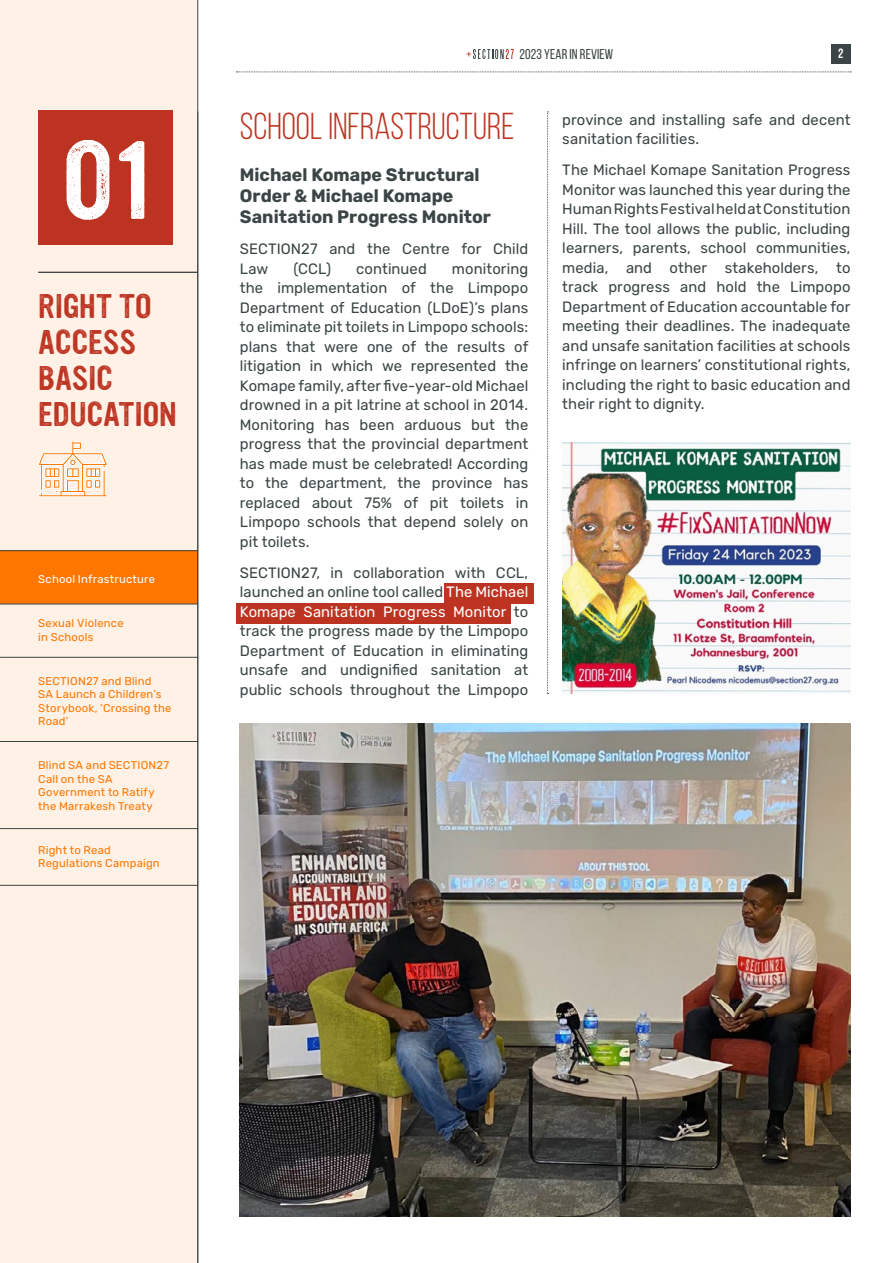
<style>
.page{position:relative;width:893px;height:1263px;background:#fff}
.page>*{position:absolute;margin:0;border:0;box-sizing:border-box;transform-origin:0 0}
.t1{font:97.5px "YWFT Ultramagnetic Rough Regular One";color:#fff}
.t2{font:37.5px "Bebas Neue";color:#bd3321}
.t3{font:30px/36px "YWFT Ultramagnetic Rough Regular One";letter-spacing:-.015em;color:#bd3321}
.t4{font:700 18px/21px "Rubik";color:#3b4545}
.t5{font:15px/19.5px "Rubik";letter-spacing:.005em;color:#3b4545;text-align:justify}
.t6{font:14.25px "Bebas Neue";letter-spacing:.01em;color:#3b4545}
.t7{font:700 13.5px "Bebas Neue";color:#fff}
.t8{font:11.25px/13.5px "Rubik";letter-spacing:.02em;color:#f70}
.t9{font:11.25px "Rubik";letter-spacing:.02em;color:#fff}
.s1{color:#fff}
</style>
<div class="page">
<div style="left:0;top:0;width:198px;height:1263px;background:#fff1e6"></div>
<div style="left:0;top:551px;width:198px;height:53px;background:#f70"></div>
<hr style="left:0;top:604px;width:198px;height:1px;background:#3b4545">
<hr style="left:0;top:828px;width:198px;height:1px;background:#3b4545">
<hr style="left:0;top:885px;width:198px;height:1px;background:#3b4545">
<hr style="left:0;top:550px;width:198px;height:1px;background:#3b4545">
<hr style="left:0;top:657px;width:198px;height:1px;background:#3b4545">
<hr style="left:0;top:741px;width:198px;height:1px;background:#3b4545">
<svg style="left:466px;top:49px;width:48px;height:10px"></svg>
<svg style="left:236px;top:72px;width:615px;height:1px"></svg>
<div style="left:831px;top:44px;width:19px;height:20px;background:#3b4545"></div>
<div style="left:38px;top:111px;width:135px;height:134px;background:#bd3321"></div>
<hr style="left:38px;top:272px;width:160px;height:1px;background:#3b4545">
<svg style="left:547px;top:112px;width:2px;height:582px"></svg>
<img style="left:240px;top:724px;width:610px;height:492px">
<img style="left:562px;top:442px;width:288px;height:252px">
<div style="left:444px;top:583px;width:90px;height:21px;background:#bd3321"></div>
<div style="left:236px;top:604px;width:274px;height:20px;background:#bd3321"></div>
<hr style="left:198px;top:0;width:1px;height:1263px;background:#3b4545">
<svg style="left:38px;top:441px;width:69px;height:56px"></svg>
<h1 class="t1" style="left:61px;top:128px;width:90px">01</h1>
<h3 class="t3" style="left:38px;top:289px;width:140px">RIGHT TO<br>ACCESS<br>BASIC<br>EDUCATION</h3>
<p class="t9" style="left:38px;top:573px;width:118px">School Infrastructure</p>
<p class="t8" style="left:38px;top:617px;width:87px">Sexual Violence in Schools</p>
<p class="t8" style="left:38px;top:674px;width:135px">SECTION27 and Blind<br>SA Launch a Children’s<br>Storybook, ‘Crossing the<br>Road’</p>
<p class="t8" style="left:38px;top:759px;width:132px">Blind SA and SECTION27<br>Call on the SA<br>Government to Ratify the Marrakesh Treaty</p>
<p class="t8" style="left:38px;top:843px;width:123px">Right to Read<br>Regulations Campaign</p>
<p class="t6" style="left:519px;top:46px;width:95px">2023 YEAR IN REVIEW</p>
<p class="t7" style="left:838px;top:46px;width:7px">2</p>
<h2 class="t2" style="left:240px;top:106px;width:276px">SCHOOL INFRASTRUCTURE</h2>
<p class="t4" style="left:240px;top:165px;width:253px">Michael Komape Structural<br>Order &amp; Michael Komape<br>Sanitation Progress Monitor</p>
<p class="t5" style="left:240px;top:239px;width:290px">SECTION27 and the Centre for Child<br>Law</p>
<p class="t5" style="left:294px;top:259px;width:39px">(CCL)</p>
<p class="t5" style="left:356px;top:259px;width:72px">continued</p>
<p class="t5" style="left:240px;top:259px;width:290px;text-indent:212px">monitoring the implementation of the Limpopo Department of Education (LDoE)’s plans to eliminate pit toilets in Limpopo schools: plans that were one of the results of litigation in which we represented the Komape family, after five-year-old Michael drowned in a pit latrine at school in 2014.<br>Monitoring has been arduous but the progress that the provincial department has made must be celebrated! According to the department, the province has replaced about 75% of pit toilets in Limpopo schools that depend solely on pit toilets.</p>
<p class="t5" style="left:240px;top:563px;width:290px">SECTION27, in collaboration with CCL, launched an online tool called <span class="s1">The Michael Komape Sanitation Progress Monitor</span> to track the progress made by the Limpopo Department of Education in eliminating unsafe and undignified sanitation at public schools throughout the Limpopo</p>
<p class="t5" style="left:562px;top:110px;width:290px">province and installing safe and decent sanitation facilities.</p>
<p class="t5" style="left:562px;top:161px;width:290px">The Michael Komape Sanitation Progress Monitor was launched this year during the Human Rights Festival held at Constitution Hill. The tool allows the public, including learners, parents, school communities, media, and other stakeholders, to track progress and hold the Limpopo Department of Education accountable for meeting their deadlines. The inadequate and unsafe sanitation facilities at schools infringe on learners’ constitutional rights, including the right to basic education and their right to dignity.</p>
</div>
